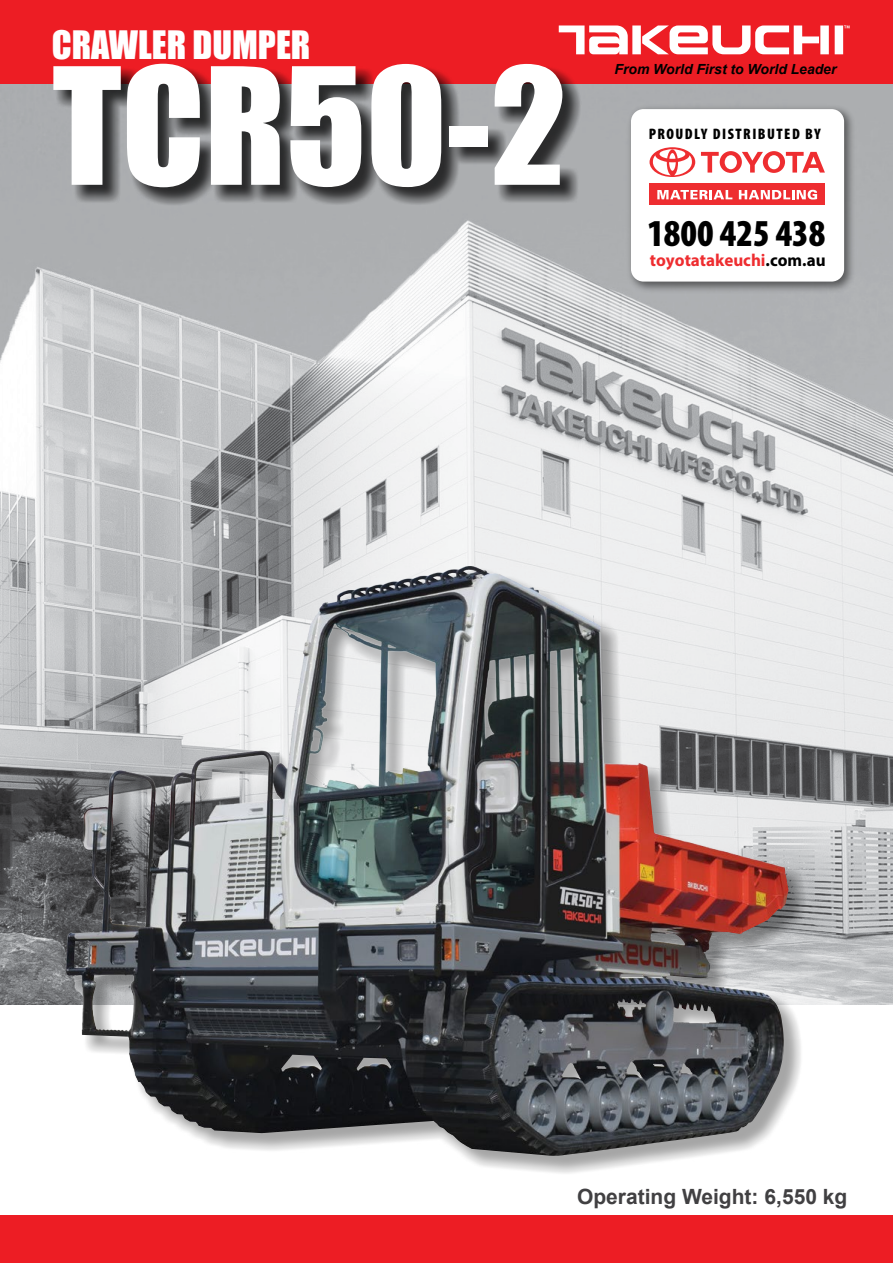
<style>
.page{position:relative;width:893px;height:1263px;background:#fff}
.page>*{position:absolute;margin:0;border:0;box-sizing:border-box;transform-origin:0 0}
.t1{font:150px "Impact";color:#fff}
.t2{font:900 condensed 38.25px "Myriad Pro";color:#000}
.t3{font:36px "Impact";color:#fff}
.t4{font:700 21px "Arial";color:#414042}
.t5{font:700 17.4px "Myriad Pro";color:#ee2d30}
.t6{font:900 condensed 15.3px "Myriad Pro";letter-spacing:.095em;color:#000}
.t7{font:italic 700 13.95px "Arial";color:#000}
.s1{color:#000}
</style>
<div class="page">
<img style="left:0;top:84px;width:893px;height:921px">
<div style="left:0;top:0;width:893px;height:84px;background:#ed1d24"></div>
<div style="left:0;top:1215px;width:893px;height:48px;background:#ed1d24"></div>
<svg style="left:465px;top:568px;width:342px;height:605px;background:#ada2a2"></svg>
<img style="left:66px;top:565px;width:590px;height:591px">
<div style="left:835px;top:25px;width:8px;height:29px;background:#fff"></div>
<div style="left:820px;top:26px;width:9px;height:28px;background:#fff"></div>
<div style="left:632px;top:25px;width:9px;height:29px;background:#fff"></div>
<svg style="left:642px;top:25px;width:177px;height:29px"></svg>
<svg style="left:559px;top:25px;width:69px;height:29px"></svg>
<svg style="left:55px;top:66px;width:526px;height:140px;background:#695658"></svg>
<img style="left:623px;top:102px;width:236px;height:195px">
<div style="left:631px;top:109px;width:213px;height:173px;background:#fff;border-radius:12px"></div>
<svg style="left:649px;top:147px;width:46px;height:30px"></svg>
<svg style="left:701px;top:151px;width:124px;height:22px"></svg>
<div style="left:649px;top:183px;width:176px;height:22px;background:#ee2d30"></div>
<svg style="left:657px;top:190px;width:75px;height:9px"></svg>
<svg style="left:739px;top:190px;width:78px;height:10px"></svg>
<h3 class="t3" style="left:52px;top:17px;width:260px">CRAWLER DUMPER</h3>
<h1 class="t1" style="left:53px;top:10px;width:515px">TCR50-2</h1>
<p class="t7" style="left:615px;top:60px;width:223px">From World First to World Leader</p>
<p class="t6" style="left:649px;top:124px;width:173px">PROUDLY DISTRIBUTED BY</p>
<h2 class="t2" style="left:647px;top:208px;width:180px">1800 425 438</h2>
<p class="t5" style="left:650px;top:249px;width:177px">toyotatakeuchi<span class="s1">.com.au</span></p>
<h3 class="t4" style="left:577px;top:1182px;width:272px">Operating Weight: 6,550 kg</h3>
</div>
